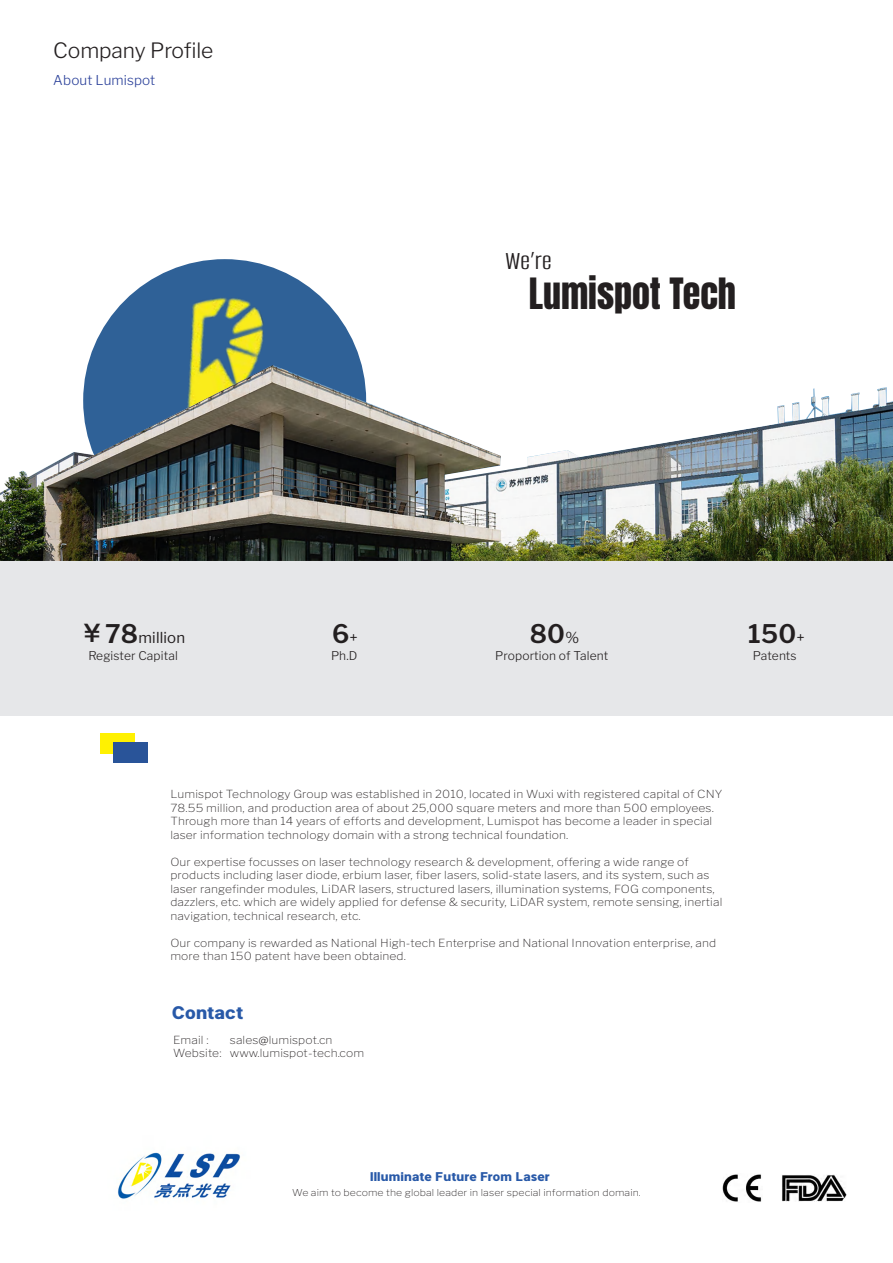
<style>
.page{position:relative;width:893px;height:1263px;background:#fff}
.page>*{position:absolute;margin:0;border:0;box-sizing:border-box;transform-origin:0 0}
.t1{font:36px "Anton";color:#231f20}
.t2{font:100 27px "Alumni Sans";color:#231f20}
.t3{font:100 25.5px "Libre Franklin";color:#231f20}
.t4{font:100 21px "Libre Franklin";letter-spacing:-.005em;color:#231f20}
.t5{font:900 17.55px "Inter UI";letter-spacing:.01em;color:#2859a8;scale:1.11 1}
.t6{font:100 15px "Libre Franklin";letter-spacing:.01em;color:#231f20}
.t7{font:100 13.5px "Libre Franklin";letter-spacing:.01em;color:#2b419a}
.t8{font:900 12.15px "Inter UI";letter-spacing:.01em;color:#2859a8;scale:1.11 1}
.t9{font:100 12px "Libre Franklin";letter-spacing:.01em;color:#231f20}
.t10{font:100 11.1px/13.5px "Libre Franklin";letter-spacing:.01em;color:#231f20;scale:1.09 1}
.t11{font:100 9.45px "Libre Franklin";letter-spacing:.01em;color:#231f20;scale:1.11 1}
.s1{font-family:"YPCX GB1 0";font-weight:400;font-size:25.5px}
.s2{font-size:25.5px}
.s3{font-size:15px}
</style>
<div class="page">
<div style="left:0;top:559px;width:893px;height:157px;background:#e6e7e9"></div>
<img style="left:118px;top:1152px;width:122px;height:47px">
<img style="left:106px;top:259px;width:237px;height:64px">
<img style="left:0;top:323px;width:893px;height:237px">
<div style="left:100px;top:733px;width:34px;height:21px;background:#fff101"></div>
<div style="left:113px;top:742px;width:34px;height:20px;background:#295499"></div>
<img style="left:723px;top:1174px;width:39px;height:28px">
<img style="left:782px;top:1174px;width:64px;height:27px">
<h3 class="t4" style="left:53px;top:34px;width:162px">Company Profile</h3>
<p class="t7" style="left:53px;top:69px;width:103px">About Lumispot</p>
<h2 class="t2" style="left:506px;top:248px;width:47px">We’re</h2>
<h1 class="t1" style="left:529px;top:275px;width:209px">Lumispot Tech</h1>
<h3 class="t6" style="left:79px;top:626px;width:107px"><span class="s1">￥</span><span class="s2">78</span>million</h3>
<h3 class="t3" style="left:332px;top:614px;width:27px">6<span class="s3">+</span></h3>
<h3 class="t3" style="left:530px;top:614px;width:51px">80<span class="s3">%</span></h3>
<h3 class="t3" style="left:748px;top:614px;width:58px">150<span class="s3">+</span></h3>
<p class="t9" style="left:88px;top:646px;width:91px">Register Capital</p>
<p class="t9" style="left:331px;top:646px;width:28px">Ph.D</p>
<p class="t9" style="left:495px;top:646px;width:115px">Proportion of Talent</p>
<p class="t9" style="left:753px;top:646px;width:45px">Patents</p>
<p class="t10" style="left:170px;top:786px;width:508px">Lumispot Technology Group was established in 2010, located in Wuxi with registered capital of CNY 78.55 million, and production area of about 25,000 square meters and more than 500 employees.<br>Through more than 14 years of efforts and development, Lumispot has become a leader in special laser information technology domain with a strong technical foundation.</p>
<p class="t10" style="left:170px;top:854px;width:508px">Our expertise focusses on laser technology research &amp; development, offering a wide range of products including laser diode, erbium laser, fiber lasers, solid-state lasers, and its system, such as laser rangefinder modules, LiDAR lasers, structured lasers, illumination systems, FOG components, dazzlers, etc. which are widely applied for defense &amp; security, LiDAR system, remote sensing, inertial navigation, technical research, etc.</p>
<p class="t10" style="left:170px;top:935px;width:502px">Our company is rewarded as National High-tech Enterprise and National Innovation enterprise, and more than 150 patent have been obtained.</p>
<h3 class="t5" style="left:172px;top:1000px;width:66px">Contact</h3>
<p class="t10" style="left:173px;top:1032px;width:177px;text-indent:57px">sales@lumispot.cn<br>Website: www.lumispot-tech.com</p>
<p class="t10" style="left:173px;top:1032px;width:34px">Email :</p>
<p class="t8" style="left:370px;top:1168px;width:163px">Illuminate Future From Laser</p>
<p class="t11" style="left:292px;top:1185px;width:316px">We aim to become the global leader in laser special information domain.</p>
</div>
